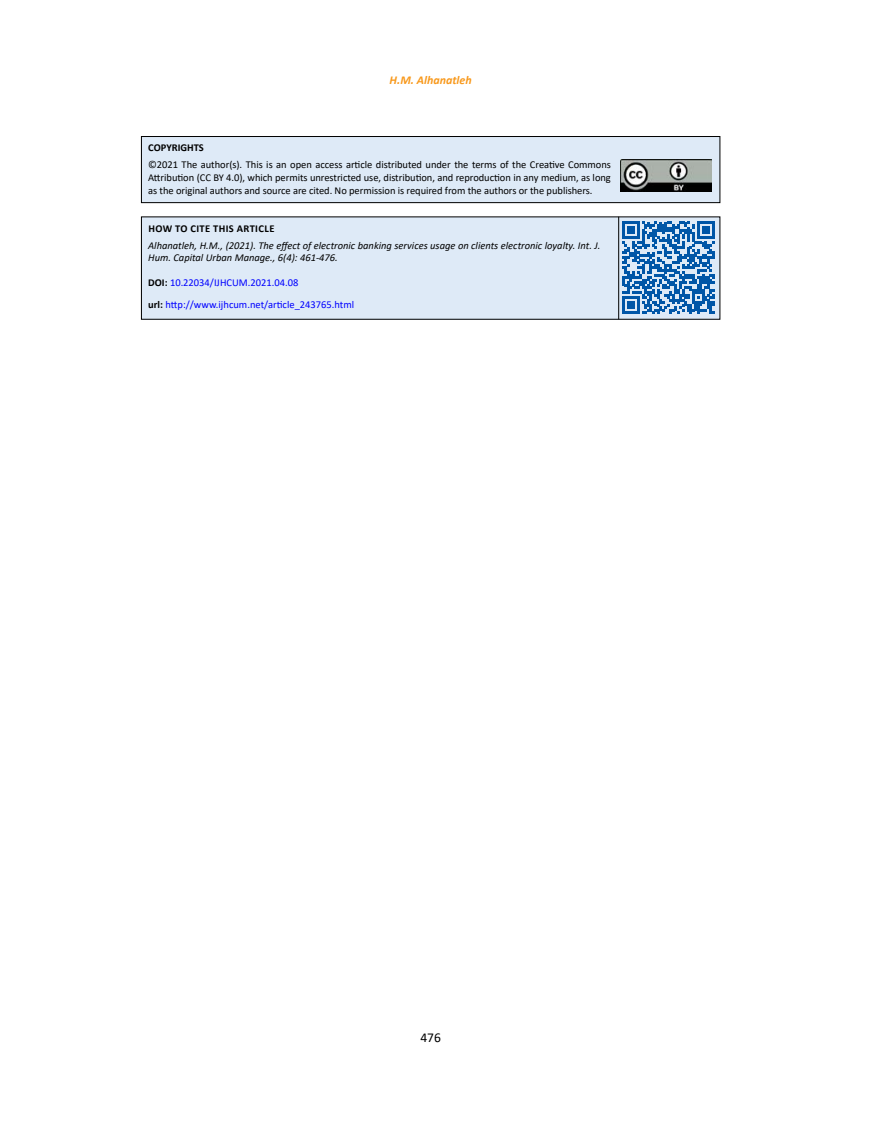
<style>
.page{position:relative;width:872px;height:1127px;background:#fff}
.page>*{position:absolute;margin:0;border:0;box-sizing:border-box;transform-origin:0 0}
.t1{font:13.5px "Calibri";color:#000}
.t2{font:italic 700 12px "Calibri";color:#f8991d}
.t3{font:10.5px/12.6px "Calibri";letter-spacing:-.005em;color:#000;text-align:justify}
.t4{font:italic 10.5px/12.6px "Calibri";color:#000}
.t5{font:10.5px/21.6px "Calibri";color:#00f}
.t6{font:700 10.5px "Calibri";letter-spacing:.035em;color:#000}
.t7{font:700 10.5px "Calibri";color:#000}
.s1{font-weight:700;color:#000}
</style>
<div class="page">
<div style="left:141px;top:136px;width:579px;height:67px;background:#deeaf7"></div>
<div style="left:141px;top:136px;width:579px;height:67px;border:1px solid #000"></div>
<img style="left:620px;top:159px;width:92px;height:32px">
<div style="left:141px;top:217px;width:579px;height:102px;background:#deeaf7"></div>
<div style="left:141px;top:216px;width:579px;height:104px;border:1px solid #000"></div>
<hr style="left:618px;top:217px;width:1px;height:102px;background:#000">
<svg style="left:622px;top:222px;width:92px;height:92px"></svg>
<p class="t2" style="left:389px;top:72px;width:84px">H.M. Alhanatleh</p>
<p class="t7" style="left:148px;top:140px;width:57px">COPYRIGHTS</p>
<p class="t3" style="left:148px;top:158px;width:464px">©2021 The author(s). This is an open access article distributed under the terms of the Creative Commons Attribution (CC BY 4.0), which permits unrestricted use, distribution, and reproduction in any medium, as long as the original authors and source are cited. No permission is required from the authors or the publishers.</p>
<p class="t6" style="left:148px;top:221px;width:127px">HOW TO CITE THIS ARTICLE</p>
<p class="t4" style="left:148px;top:238px;width:453px">Alhanatleh, H.M., (2021). The effect of electronic banking services usage on clients electronic loyalty. Int. J.<br>Hum. Capital Urban Manage., 6(4): 461-476.</p>
<p class="t5" style="left:148px;top:271px;width:207px"><span class="s1">DOI:</span> 10.22034/IJHCUM.2021.04.08<br><span class="s1">url:</span> http://www.ijhcum.net/article_243765.html</p>
<p class="t1" style="left:420px;top:1028px;width:22px">476</p>
</div>
